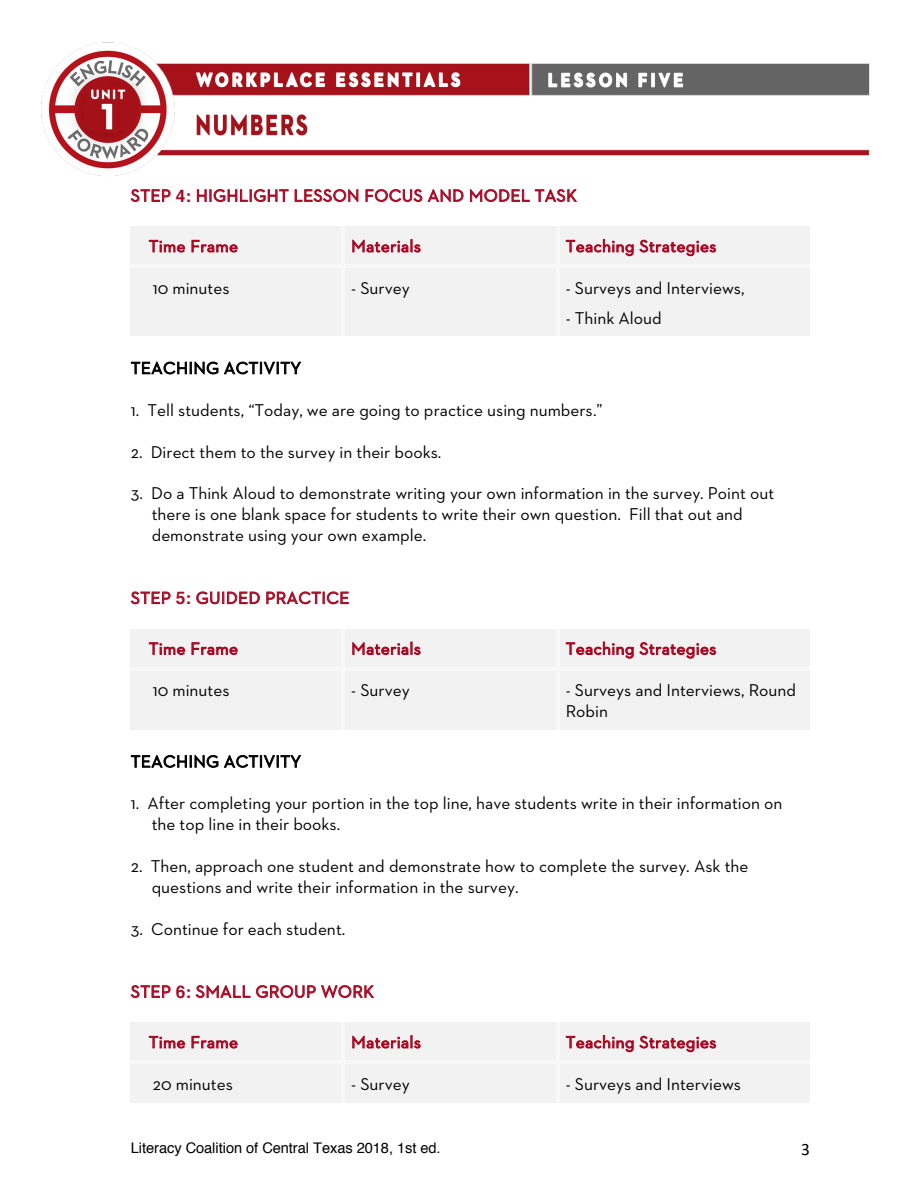
<style>
.page{position:relative;width:918px;height:1188px;background:#fff}
.page>*{position:absolute;margin:0;border:0;box-sizing:border-box;transform-origin:0 0}
.t1{font:17.4px/20.9px "Neutraface 2 Text";color:#000}
.t2{font:17.4px "Calibri";color:#000}
.t3{font:17.1px "Neutraface 2 Text";letter-spacing:.02em;color:#aa0621}
.t4{font:17.1px "Neutraface 2 Text";letter-spacing:.02em;color:#a80c26}
.t5{font:17.1px "Neutraface 2 Text";letter-spacing:.02em;color:#000}
.t6{font:14.7px "Helvetica";letter-spacing:-.005em;color:#000}
.s1{font-family:"Helvetica";font-weight:700;font-size:17.4px}
</style>
<div class="page">
<img style="left:41px;top:42px;width:829px;height:1061px">
<svg style="left:131px;top:189px;width:40px;height:13px"></svg>
<svg style="left:197px;top:189px;width:92px;height:13px"></svg>
<svg style="left:295px;top:189px;width:63px;height:13px"></svg>
<svg style="left:365px;top:189px;width:57px;height:13px"></svg>
<svg style="left:428px;top:189px;width:36px;height:13px"></svg>
<svg style="left:470px;top:189px;width:107px;height:13px"></svg>
<div style="left:131px;top:226px;width:211px;height:39px;background:#f2f2f2"></div>
<svg style="left:149px;top:240px;width:36px;height:13px"></svg>
<svg style="left:191px;top:240px;width:47px;height:13px"></svg>
<div style="left:345px;top:226px;width:211px;height:39px;background:#f2f2f2"></div>
<svg style="left:352px;top:239px;width:69px;height:14px"></svg>
<div style="left:559px;top:226px;width:250px;height:39px;background:#f2f2f2"></div>
<svg style="left:566px;top:239px;width:150px;height:17px"></svg>
<hr style="left:342px;top:226px;width:3px;height:39px;background:#f8f8f8">
<hr style="left:556px;top:226px;width:3px;height:39px;background:#f8f8f8">
<div style="left:131px;top:268px;width:211px;height:68px;background:#f2f2f2"></div>
<div style="left:345px;top:268px;width:211px;height:68px;background:#f2f2f2"></div>
<div style="left:559px;top:268px;width:250px;height:68px;background:#f2f2f2"></div>
<hr style="left:131px;top:265px;width:211px;height:3px;background:#f8f8f8">
<hr style="left:345px;top:265px;width:211px;height:3px;background:#f8f8f8">
<hr style="left:559px;top:265px;width:250px;height:3px;background:#f8f8f8">
<hr style="left:342px;top:268px;width:3px;height:68px;background:#f8f8f8">
<hr style="left:556px;top:268px;width:3px;height:68px;background:#f8f8f8">
<svg style="left:131px;top:361px;width:170px;height:14px"></svg>
<svg style="left:131px;top:591px;width:40px;height:13px"></svg>
<svg style="left:196px;top:591px;width:64px;height:13px"></svg>
<svg style="left:266px;top:591px;width:83px;height:13px"></svg>
<div style="left:131px;top:629px;width:211px;height:38px;background:#f2f2f2"></div>
<svg style="left:149px;top:642px;width:36px;height:13px"></svg>
<svg style="left:191px;top:642px;width:47px;height:13px"></svg>
<div style="left:345px;top:629px;width:211px;height:38px;background:#f2f2f2"></div>
<svg style="left:352px;top:642px;width:69px;height:13px"></svg>
<div style="left:559px;top:629px;width:250px;height:38px;background:#f2f2f2"></div>
<svg style="left:566px;top:642px;width:150px;height:17px"></svg>
<hr style="left:342px;top:629px;width:3px;height:38px;background:#f8f8f8">
<hr style="left:556px;top:629px;width:3px;height:38px;background:#f8f8f8">
<div style="left:131px;top:670px;width:211px;height:60px;background:#f2f2f2"></div>
<div style="left:345px;top:670px;width:211px;height:60px;background:#f2f2f2"></div>
<div style="left:559px;top:670px;width:250px;height:60px;background:#f2f2f2"></div>
<hr style="left:131px;top:667px;width:211px;height:3px;background:#f8f8f8">
<hr style="left:345px;top:667px;width:211px;height:3px;background:#f8f8f8">
<hr style="left:559px;top:667px;width:250px;height:3px;background:#f8f8f8">
<hr style="left:342px;top:670px;width:3px;height:60px;background:#f8f8f8">
<hr style="left:556px;top:670px;width:3px;height:60px;background:#f8f8f8">
<svg style="left:131px;top:755px;width:170px;height:13px"></svg>
<svg style="left:131px;top:985px;width:40px;height:13px"></svg>
<svg style="left:196px;top:985px;width:178px;height:13px"></svg>
<div style="left:131px;top:1022px;width:211px;height:39px;background:#f2f2f2"></div>
<svg style="left:149px;top:1036px;width:36px;height:13px"></svg>
<svg style="left:191px;top:1036px;width:47px;height:13px"></svg>
<div style="left:345px;top:1022px;width:211px;height:39px;background:#f2f2f2"></div>
<svg style="left:352px;top:1035px;width:69px;height:14px"></svg>
<div style="left:559px;top:1022px;width:250px;height:39px;background:#f2f2f2"></div>
<svg style="left:566px;top:1035px;width:150px;height:17px"></svg>
<hr style="left:342px;top:1022px;width:3px;height:39px;background:#f8f8f8">
<hr style="left:556px;top:1022px;width:3px;height:39px;background:#f8f8f8">
<div style="left:131px;top:1064px;width:211px;height:39px;background:#f2f2f2"></div>
<div style="left:345px;top:1064px;width:211px;height:39px;background:#f2f2f2"></div>
<div style="left:559px;top:1064px;width:250px;height:39px;background:#f2f2f2"></div>
<hr style="left:131px;top:1061px;width:211px;height:3px;background:#f8f8f8">
<hr style="left:345px;top:1061px;width:211px;height:3px;background:#f8f8f8">
<hr style="left:559px;top:1061px;width:250px;height:3px;background:#f8f8f8">
<hr style="left:342px;top:1064px;width:3px;height:39px;background:#f8f8f8">
<hr style="left:556px;top:1064px;width:3px;height:39px;background:#f8f8f8">
<p class="t4" style="left:131px;top:185px;width:447px">STEP <span class="s1">4:</span> HIGHLIGHT LESSON FOCUS AND MODEL TASK</p>
<p class="t3" style="left:149px;top:235px;width:91px">Time Frame</p>
<p class="t3" style="left:351px;top:235px;width:71px">Materials</p>
<p class="t3" style="left:566px;top:235px;width:152px">Teaching Strategies</p>
<p class="t1" style="left:153px;top:277px;width:78px">10 minutes</p>
<p class="t1" style="left:351px;top:277px;width:60px">- Survey</p>
<p class="t1" style="left:566px;top:277px;width:180px">- Surveys and Interviews,</p>
<p class="t1" style="left:566px;top:307px;width:98px">- Think Aloud</p>
<p class="t5" style="left:131px;top:357px;width:172px">TEACHING ACTIVITY</p>
<p class="t1" style="left:131px;top:399px;width:474px">1. Tell students, “Today, we are going to practice using numbers.”</p>
<p class="t1" style="left:131px;top:441px;width:312px">2. Direct them to the survey in their books.</p>
<p class="t1" style="left:152px;top:483px;width:624px;text-indent:-21px">3. Do a Think Aloud to demonstrate writing your own information in the survey. Point out there is one blank space for students to write their own question. Fill that out and demonstrate using your own example.</p>
<p class="t4" style="left:131px;top:587px;width:220px">STEP <span class="s1">5:</span> GUIDED PRACTICE</p>
<p class="t3" style="left:149px;top:638px;width:91px">Time Frame</p>
<p class="t3" style="left:351px;top:638px;width:71px">Materials</p>
<p class="t3" style="left:566px;top:638px;width:152px">Teaching Strategies</p>
<p class="t1" style="left:153px;top:680px;width:78px">10 minutes</p>
<p class="t1" style="left:351px;top:680px;width:60px">- Survey</p>
<p class="t1" style="left:566px;top:680px;width:232px">- Surveys and Interviews, Round<br>Robin</p>
<p class="t5" style="left:131px;top:751px;width:172px">TEACHING ACTIVITY</p>
<p class="t1" style="left:152px;top:793px;width:632px;text-indent:-21px">1. After completing your portion in the top line, have students write in their information on the top line in their books.</p>
<p class="t1" style="left:152px;top:855px;width:598px;text-indent:-21px">2. Then, approach one student and demonstrate how to complete the survey. Ask the questions and write their information in the survey.</p>
<p class="t1" style="left:131px;top:918px;width:216px">3. Continue for each student.</p>
<p class="t4" style="left:131px;top:981px;width:245px">STEP <span class="s1">6:</span> SMALL GROUP WORK</p>
<p class="t3" style="left:149px;top:1031px;width:91px">Time Frame</p>
<p class="t3" style="left:351px;top:1031px;width:71px">Materials</p>
<p class="t3" style="left:566px;top:1031px;width:152px">Teaching Strategies</p>
<p class="t1" style="left:153px;top:1073px;width:81px">20 minutes</p>
<p class="t1" style="left:351px;top:1073px;width:60px">- Survey</p>
<p class="t1" style="left:566px;top:1073px;width:177px">- Surveys and Interviews</p>
<p class="t6" style="left:131px;top:1136px;width:311px">Literacy Coalition of Central Texas 2018, 1st ed.</p>
<p class="t2" style="left:801px;top:1138px;width:10px">3</p>
</div>
